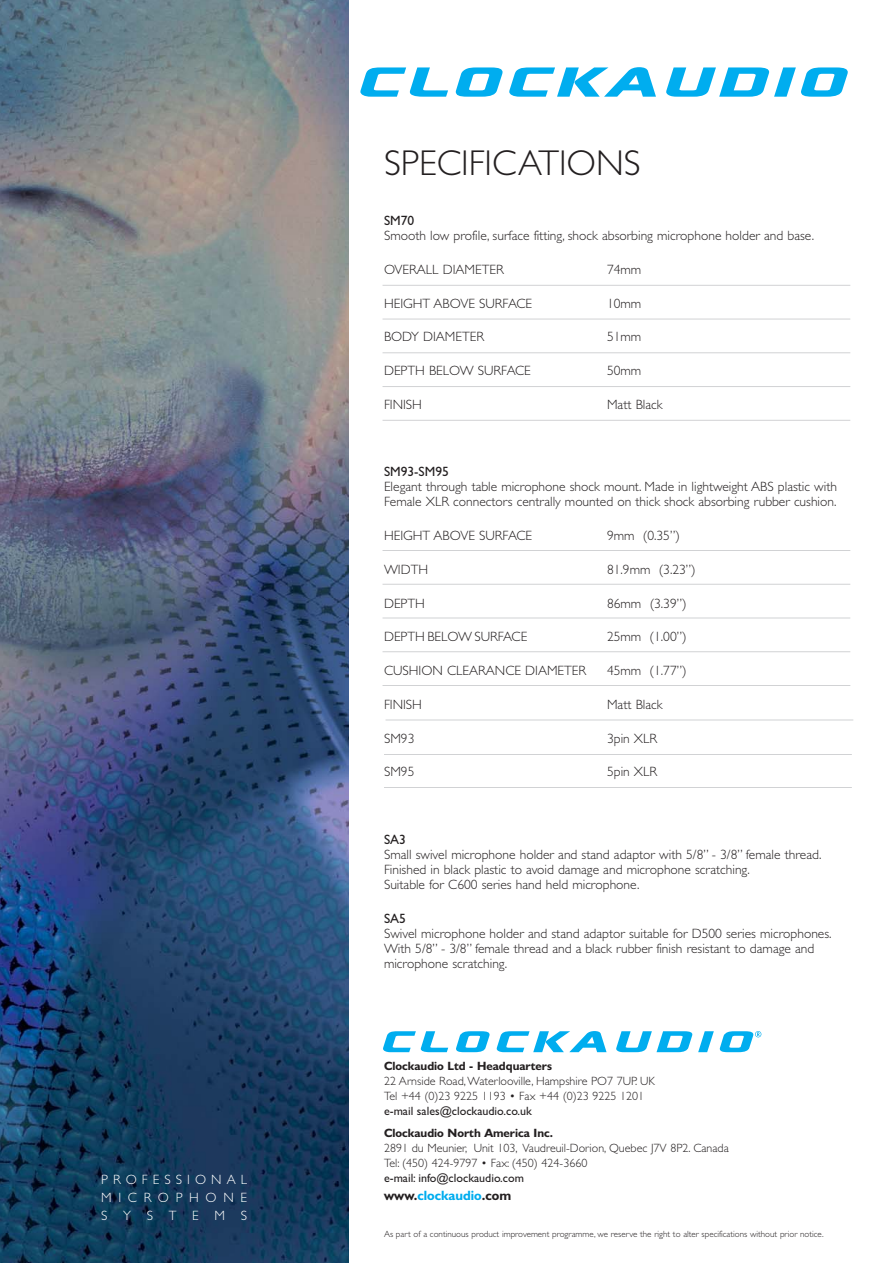
<style>
.page{position:relative;width:893px;height:1263px;background:#fff}
.page>*{position:absolute;margin:0;border:0;box-sizing:border-box;transform-origin:0 0}
.t1{font:italic 700 40.5px "Digital";letter-spacing:.06em;color:#00adef;scale:2 1}
.t2{font:300 36px "Gill Sans";color:#231f20}
.t3{font:300 13.5px/15px "Gill Sans";color:#231f20}
.t4{font:300 13.5px/18px "Gill Sans";letter-spacing:.495em;color:#fff;text-align:justify}
.t5{font:13.5px "Gill Sans";color:#231f20}
.t6{font:700 13.5px "Humanist 521 BT";color:#00adef}
.t7{font:300 12px/15px "Gill Sans";color:#231f20}
.t8{font:12px "Gill Sans";color:#231f20}
.t9{font:700 12px "Humanist 521 BT";color:#231f20}
.t10{font:300 9px "Gill Sans";color:#231f20}
.s1{color:#231f20}
</style>
<div class="page">
<img style="left:0;top:0;width:348px;height:1263px">
<hr style="left:382px;top:285px;width:468px;height:1px;background:#d1d2d4">
<hr style="left:382px;top:319px;width:468px;height:1px;background:#d1d2d4">
<hr style="left:382px;top:352px;width:468px;height:1px;background:#d1d2d4">
<hr style="left:382px;top:386px;width:468px;height:1px;background:#d1d2d4">
<hr style="left:382px;top:420px;width:468px;height:1px;background:#d1d2d4">
<hr style="left:382px;top:550px;width:468px;height:1px;background:#d1d2d4">
<hr style="left:382px;top:584px;width:468px;height:1px;background:#d1d2d4">
<hr style="left:382px;top:618px;width:468px;height:1px;background:#d1d2d4">
<hr style="left:382px;top:651px;width:468px;height:1px;background:#d1d2d4">
<hr style="left:382px;top:685px;width:468px;height:1px;background:#d1d2d4">
<hr style="left:385px;top:720px;width:468px;height:1px;background:#d1d2d4">
<hr style="left:384px;top:754px;width:468px;height:1px;background:#d1d2d4">
<hr style="left:384px;top:787px;width:468px;height:1px;background:#d1d2d4">
<svg style="left:383px;top:1031px;width:65px;height:21px"></svg>
<svg style="left:456px;top:1031px;width:33px;height:21px"></svg>
<svg style="left:497px;top:1031px;width:109px;height:21px"></svg>
<svg style="left:616px;top:1031px;width:76px;height:21px"></svg>
<svg style="left:698px;top:1031px;width:16px;height:21px"></svg>
<svg style="left:720px;top:1031px;width:41px;height:21px"></svg>
<p class="t4" style="left:101px;top:1172px;width:147px">PROFESSIONAL MICROPHONE SYSTEMS</p>
<h1 class="t1" style="left:355px;top:63px;width:246px">CLOCKAUDIO</h1>
<h2 class="t2" style="left:384px;top:151px;width:258px">SPECIFICATIONS</h2>
<p class="t5" style="left:384px;top:216px;width:32px">SM70</p>
<p class="t3" style="left:384px;top:229px;width:432px">Smooth low profile, surface fitting, shock absorbing microphone holder and base.</p>
<p class="t3" style="left:384px;top:263px;width:121px">OVERALL DIAMETER</p>
<p class="t3" style="left:607px;top:263px;width:36px">74mm</p>
<p class="t3" style="left:384px;top:297px;width:150px">HEIGHT ABOVE SURFACE</p>
<p class="t3" style="left:607px;top:297px;width:36px">10mm</p>
<p class="t3" style="left:384px;top:331px;width:102px">BODY DIAMETER</p>
<p class="t3" style="left:607px;top:331px;width:36px">51mm</p>
<p class="t3" style="left:384px;top:364px;width:148px">DEPTH BELOW SURFACE</p>
<p class="t3" style="left:607px;top:364px;width:36px">50mm</p>
<p class="t3" style="left:384px;top:398px;width:39px">FINISH</p>
<p class="t3" style="left:607px;top:398px;width:57px">Matt Black</p>
<p class="t5" style="left:384px;top:467px;width:66px">SM93-SM95</p>
<p class="t3" style="left:384px;top:481px;width:454px">Elegant through table microphone shock mount. Made in lightweight ABS plastic with<br>Female XLR connectors centrally mounted on thick shock absorbing rubber cushion.</p>
<p class="t3" style="left:384px;top:529px;width:150px">HEIGHT ABOVE SURFACE</p>
<p class="t3" style="left:607px;top:529px;width:74px">9mm (0.35”)</p>
<p class="t3" style="left:384px;top:563px;width:46px">WIDTH</p>
<p class="t3" style="left:607px;top:563px;width:90px">81.9mm (3.23”)</p>
<p class="t3" style="left:384px;top:597px;width:42px">DEPTH</p>
<p class="t3" style="left:607px;top:597px;width:81px">86mm (3.39”)</p>
<p class="t3" style="left:384px;top:631px;width:145px">DEPTH BELOW SURFACE</p>
<p class="t3" style="left:607px;top:631px;width:81px">25mm (1.00”)</p>
<p class="t3" style="left:384px;top:664px;width:204px">CUSHION CLEARANCE DIAMETER</p>
<p class="t3" style="left:607px;top:664px;width:81px">45mm (1.77”)</p>
<p class="t3" style="left:384px;top:698px;width:39px">FINISH</p>
<p class="t3" style="left:607px;top:698px;width:57px">Matt Black</p>
<p class="t3" style="left:384px;top:732px;width:32px">SM93</p>
<p class="t3" style="left:607px;top:732px;width:52px">3pin XLR</p>
<p class="t3" style="left:384px;top:766px;width:32px">SM95</p>
<p class="t3" style="left:607px;top:766px;width:52px">5pin XLR</p>
<p class="t5" style="left:384px;top:835px;width:23px">SA3</p>
<p class="t3" style="left:384px;top:848px;width:439px">Small swivel microphone holder and stand adaptor with 5/8” - 3/8” female thread.<br>Finished in black plastic to avoid damage and microphone scratching.<br>Suitable for C600 series hand held microphone.</p>
<p class="t5" style="left:384px;top:913px;width:23px">SA5</p>
<p class="t3" style="left:384px;top:927px;width:449px">Swivel microphone holder and stand adaptor suitable for D500 series microphones.<br>With 5/8” - 3/8” female thread and a black rubber finish resistant to damage and microphone scratching.</p>
<p class="t9" style="left:384px;top:1061px;width:169px">Clockaudio Ltd - Headquarters</p>
<p class="t7" style="left:384px;top:1075px;width:272px">22 Arnside Road,Waterlooville, Hampshire PO7 7UP. UK<br>Tel +44 (0)23 9225 1193 • Fax +44 (0)23 9225 1201</p>
<p class="t8" style="left:384px;top:1107px;width:149px">e-mail sales@clockaudio.co.uk</p>
<p class="t9" style="left:384px;top:1129px;width:171px">Clockaudio North America Inc.</p>
<p class="t7" style="left:384px;top:1142px;width:346px">2891 du Meunier, Unit 103, Vaudreuil-Dorion, Quebec J7V 8P2. Canada<br>Tel: (450) 424-9797 • Fax: (450) 424-3660</p>
<p class="t8" style="left:384px;top:1174px;width:142px">e-mail: info@clockaudio.com</p>
<p class="t6" style="left:384px;top:1191px;width:129px"><span class="s1">www.</span>clockaudio<span class="s1">.com</span></p>
<p class="t10" style="left:384px;top:1230px;width:441px">As part of a continuous product improvement programme, we reserve the right to alter specifications without prior notice.</p>
</div>
